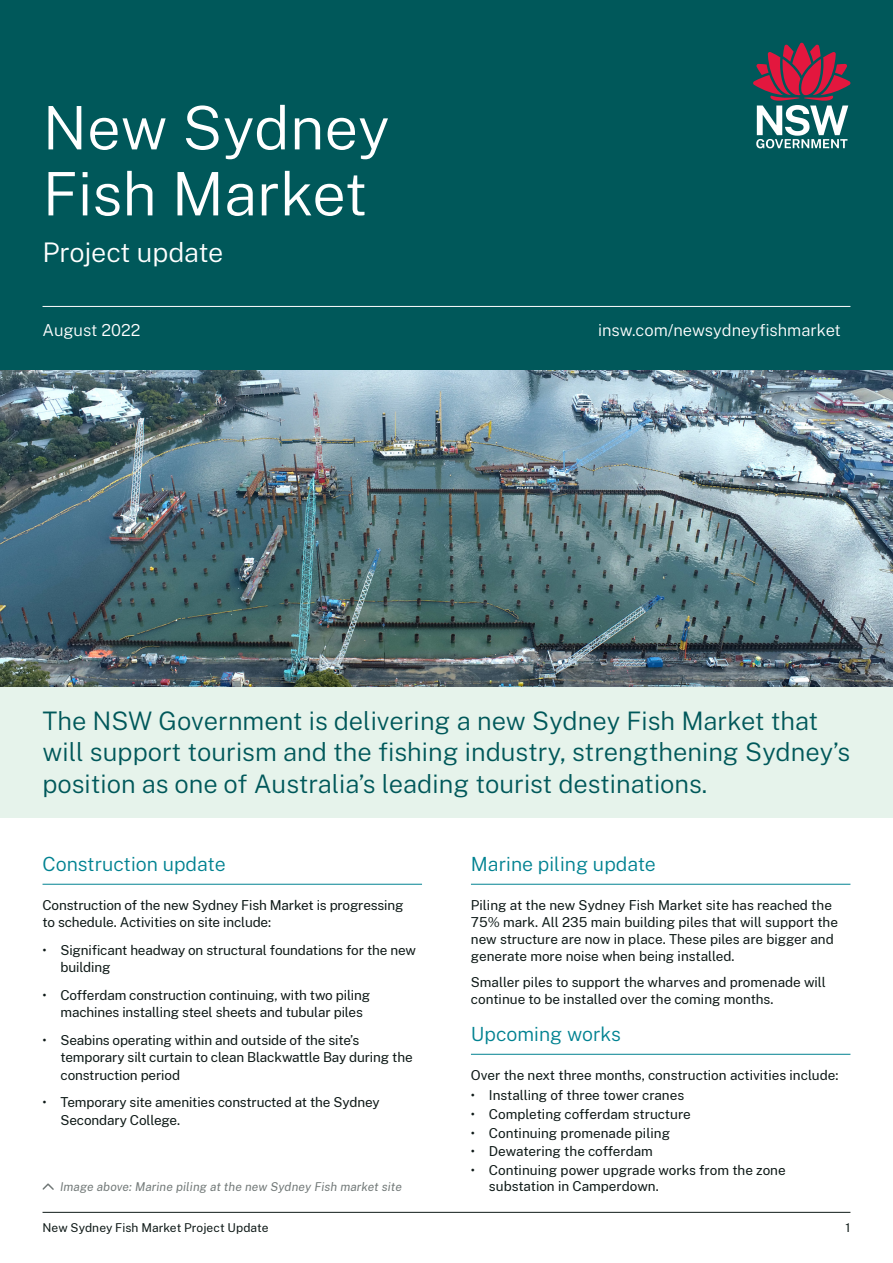
<style>
.page{position:relative;width:893px;height:1263px;background:#fff}
.page>*{position:absolute;margin:0;border:0;box-sizing:border-box;transform-origin:0 0}
.t1{font:300 60px/66px "Public Sans";color:#fff}
.t2{font:300 27px "Public Sans";letter-spacing:-.005em;color:#fff}
.t3{font:300 25.5px/31.5px "Public Sans";color:#00585a}
.t4{font:300 19.5px "Public Sans";color:#008291}
.t5{font:300 16.5px "Public Sans";color:#fff}
.t6{font:13.5px/17.2px "Public Sans";letter-spacing:-.01em;color:#0f1a18}
.t7{font:italic 12px "Public Sans";letter-spacing:.01em;color:#737a79}
.t8{font:12px "Public Sans";letter-spacing:.005em;color:#0f1a18}
</style>
<div class="page">
<div style="left:0;top:647px;width:893px;height:170px;background:#e6f3eb"></div>
<img style="left:0;top:370px;width:893px;height:317px">
<hr style="left:43px;top:884px;width:379px;height:1px;background:#008291">
<hr style="left:471px;top:884px;width:379px;height:1px;background:#008291">
<hr style="left:471px;top:1054px;width:379px;height:1px;background:#008291">
<div style="left:0;top:0;width:893px;height:370px;background:#00585a"></div>
<svg style="left:753px;top:43px;width:97px;height:105px"></svg>
<hr style="left:43px;top:1212px;width:807px;height:1px;background:#0f1a18">
<hr style="left:43px;top:306px;width:807px;height:1px;background:#fff">
<svg style="left:42px;top:1183px;width:12px;height:7px"></svg>
<h1 class="t1" style="left:43px;top:91px;width:349px">New Sydney<br>Fish Market</h1>
<h2 class="t2" style="left:43px;top:233px;width:182px">Project update</h2>
<p class="t5" style="left:43px;top:318px;width:99px">August 2022</p>
<p class="t5" style="left:598px;top:318px;width:244px">insw.com/newsydneyfishmarket</p>
<h3 class="t3" style="left:43px;top:703px;width:809px">The NSW Government is delivering a new Sydney Fish Market that will support tourism and the fishing industry, strengthening Sydney’s position as one of Australia’s leading tourist destinations.</h3>
<h3 class="t4" style="left:43px;top:850px;width:185px">Construction update</h3>
<p class="t6" style="left:43px;top:895px;width:362px">Construction of the new Sydney Fish Market is progressing to schedule. Activities on site include:</p>
<p class="t6" style="left:61px;top:940px;width:357px;text-indent:-18px">• Significant headway on structural foundations for the new building</p>
<p class="t6" style="left:61px;top:986px;width:311px;text-indent:-18px">• Cofferdam construction continuing, with two piling machines installing steel sheets and tubular piles</p>
<p class="t6" style="left:61px;top:1031px;width:354px;text-indent:-18px">• Seabins operating within and outside of the site’s temporary silt curtain to clean Blackwattle Bay during the construction period</p>
<p class="t6" style="left:61px;top:1093px;width:321px;text-indent:-18px">• Temporary site amenities constructed at the Sydney<br>Secondary College.</p>
<p class="t7" style="left:60px;top:1179px;width:343px">Image above: Marine piling at the new Sydney Fish market site</p>
<h3 class="t4" style="left:471px;top:850px;width:187px">Marine piling update</h3>
<p class="t6" style="left:471px;top:895px;width:369px">Piling at the new Sydney Fish Market site has reached the 75% mark. All 235 main building piles that will support the new structure are now in place. These piles are bigger and generate more noise when being installed.</p>
<p class="t6" style="left:471px;top:973px;width:356px">Smaller piles to support the wharves and promenade will continue to be installed over the coming months.</p>
<h3 class="t4" style="left:471px;top:1020px;width:152px">Upcoming works</h3>
<p class="t6" style="left:471px;top:1065px;width:369px">Over the next three months, construction activities include:</p>
<p class="t6" style="left:471px;top:1086px;width:215px">• Installing of three tower cranes</p>
<p class="t6" style="left:471px;top:1105px;width:221px">• Completing cofferdam structure</p>
<p class="t6" style="left:471px;top:1123px;width:201px">• Continuing promenade piling</p>
<p class="t6" style="left:471px;top:1142px;width:183px">• Dewatering the cofferdam</p>
<p class="t6" style="left:489px;top:1161px;width:298px;line-height:16.5px;text-indent:-18px">• Continuing power upgrade works from the zone substation in Camperdown.</p>
<p class="t8" style="left:43px;top:1219px;width:227px">New Sydney Fish Market Project Update</p>
<p class="t8" style="left:846px;top:1219px;width:6px">1</p>
</div>
